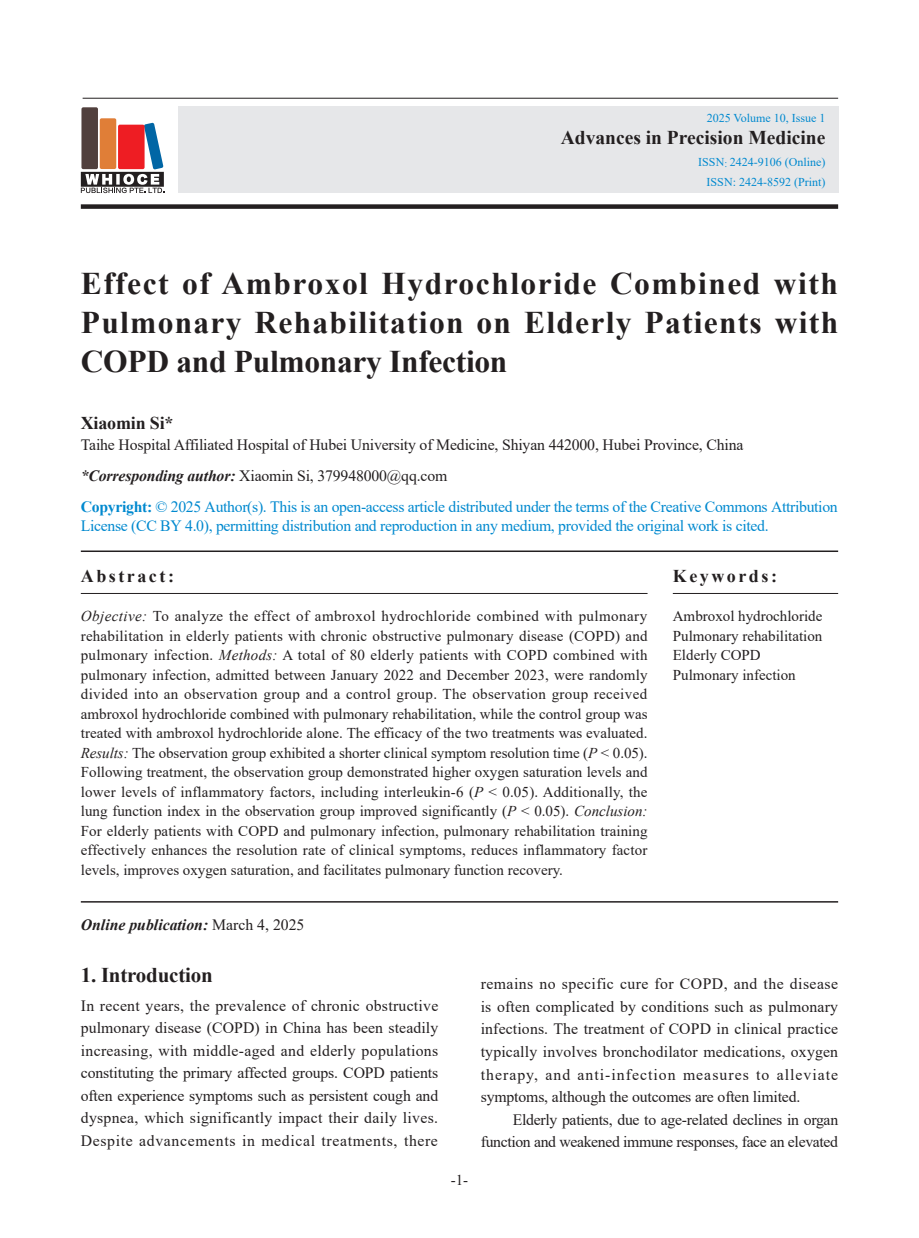
<style>
.page{position:relative;width:919px;height:1238px;background:#fff}
.page>*{position:absolute;margin:0;border:0;box-sizing:border-box;transform-origin:0 0}
.t1{font:700 31.5px/39px "Times New Roman";letter-spacing:-.01em;color:#231f20;text-align:justify}
.t2{font:700 21px "Times New Roman";letter-spacing:-.01em;color:#231f20}
.t3{font:700 19.5px "Times New Roman";color:#231f20}
.t4{font:700 18px "Times New Roman";letter-spacing:.14em;color:#231f20}
.t5{font:700 18px "Times New Roman";letter-spacing:-.01em;color:#231f20}
.t6{font:15.75px/22.5px "Times New Roman";letter-spacing:-.01em;color:#231f20;text-align:justify}
.t7{font:15.75px "Times New Roman";letter-spacing:-.02em;color:#0089cf}
.t8{font:italic 700 15.75px "Times New Roman";color:#231f20}
.t9{font:15px/19.5px "Times New Roman";color:#231f20;text-align:justify}
.t10{font:12px/19.5px "Times New Roman";color:#0089cf;text-align:right}
.s1{font-family:"Adobe Song Std";font-weight:300}
.s2{font-weight:700;font-style:italic}
.s3{font-weight:700;color:#0089cf}
.s4{color:#0089cf}
.s5{font-style:italic}
.s6{font-weight:400;font-style:normal}
</style>
<div class="page">
<div style="left:178px;top:106px;width:660px;height:87px;background:#e6e7e9"></div>
<div style="left:81px;top:204px;width:757px;height:5px;background:#231f20"></div>
<hr style="left:83px;top:98px;width:755px;height:1px;background:#231f20">
<div style="left:81px;top:107px;width:17px;height:62px;background:#51403d;border-radius:2px"></div>
<div style="left:100px;top:118px;width:16px;height:51px;background:#e07e37;border-radius:2px"></div>
<svg style="left:81px;top:123px;width:83px;height:70px"></svg>
<hr style="left:81px;top:550px;width:757px;height:2px;background:#231f20">
<hr style="left:81px;top:901px;width:757px;height:1px;background:#231f20">
<hr style="left:81px;top:593px;width:566px;height:1px;background:#231f20">
<hr style="left:672px;top:593px;width:166px;height:1px;background:#231f20">
<p class="t10" style="left:706px;top:108px;width:120px">2025 Volume 10, Issue 1</p>
<h3 class="t3" style="left:560px;top:124px;width:266px">Advances in Precision Medicine</h3>
<p class="t10" style="left:698px;top:152px;width:128px">ISSN<span class="s1">:</span> 2424-9106 (Online)<br>ISSN: 2424-8592 (Print)</p>
<h1 class="t1" style="left:81px;top:262px;width:758px">Effect of Ambroxol Hydrochloride Combined with Pulmonary Rehabilitation on Elderly Patients with COPD and Pulmonary Infection</h1>
<p class="t5" style="left:81px;top:410px;width:94px">Xiaomin Si*</p>
<p class="t6" style="left:81px;top:428px;width:758px;line-height:31px;text-align:left">Taihe Hospital Affiliated Hospital of Hubei University of Medicine, Shiyan 442000, Hubei Province, China <span class="s2">*Corresponding author:</span> Xiaomin Si, 379948000@qq.com<br><span class="s3">Copyright:</span> <span class="s4">© 2025 Author(s). This is an open-access article distributed under the terms of the Creative Commons Attribution</span></p>
<p class="t7" style="left:81px;top:514px;width:689px">License (CC BY 4.0), permitting distribution and reproduction in any medium, provided the original work is cited.</p>
<p class="t4" style="left:81px;top:562px;width:95px">Abstract:</p>
<p class="t9" style="left:81px;top:605px;width:568px"><span class="s5">Objective:</span> To analyze the effect of ambroxol hydrochloride combined with pulmonary rehabilitation in elderly patients with chronic obstructive pulmonary disease (COPD) and pulmonary infection. <span class="s5">Methods:</span> A total of 80 elderly patients with COPD combined with pulmonary infection, admitted between January 2022 and December 2023, were randomly divided into an observation group and a control group. The observation group received ambroxol hydrochloride combined with pulmonary rehabilitation, while the control group was treated with ambroxol hydrochloride alone. The efficacy of the two treatments was evaluated.<br><span class="s5">Results:</span> The observation group exhibited a shorter clinical symptom resolution time (<span class="s5">P</span> &lt; 0.05).<br>Following treatment, the observation group demonstrated higher oxygen saturation levels and lower levels of inflammatory factors, including interleukin-6 (<span class="s5">P</span> &lt; 0.05). Additionally, the lung function index in the observation group improved significantly (<span class="s5">P</span> &lt; 0.05). <span class="s5">Conclusion:<br></span>For elderly patients with COPD and pulmonary infection, pulmonary rehabilitation training effectively enhances the resolution rate of clinical symptoms, reduces inflammatory factor levels, improves oxygen saturation, and facilitates pulmonary function recovery.</p>
<p class="t4" style="left:672px;top:562px;width:106px">Keywords:</p>
<p class="t9" style="left:672px;top:605px;width:151px;text-align:left">Ambroxol hydrochloride<br>Pulmonary rehabilitation<br>Elderly COPD<br>Pulmonary infection</p>
<p class="t8" style="left:81px;top:913px;width:225px">Online publication: <span class="s6">March 4, 2025</span></p>
<h2 class="t2" style="left:81px;top:959px;width:133px">1. Introduction</h2>
<p class="t6" style="left:81px;top:993px;width:359px">In recent years, the prevalence of chronic obstructive pulmonary disease (COPD) in China has been steadily increasing, with middle-aged and elderly populations constituting the primary affected groups. COPD patients often experience symptoms such as persistent cough and dyspnea, which significantly impact their daily lives.<br>Despite advancements in medical treatments, there</p>
<p class="t9" style="left:450px;top:1169px;width:19px">-1-</p>
<p class="t6" style="left:480px;top:972px;width:359px">remains no specific cure for COPD, and the disease is often complicated by conditions such as pulmonary infections. The treatment of COPD in clinical practice typically involves bronchodilator medications, oxygen therapy, and anti-infection measures to alleviate symptoms, although the outcomes are often limited.</p>
<p class="t6" style="left:480px;top:1107px;width:359px;text-align:right">Elderly patients, due to age-related declines in organ function and weakened immune responses, face an elevated</p>
</div>
